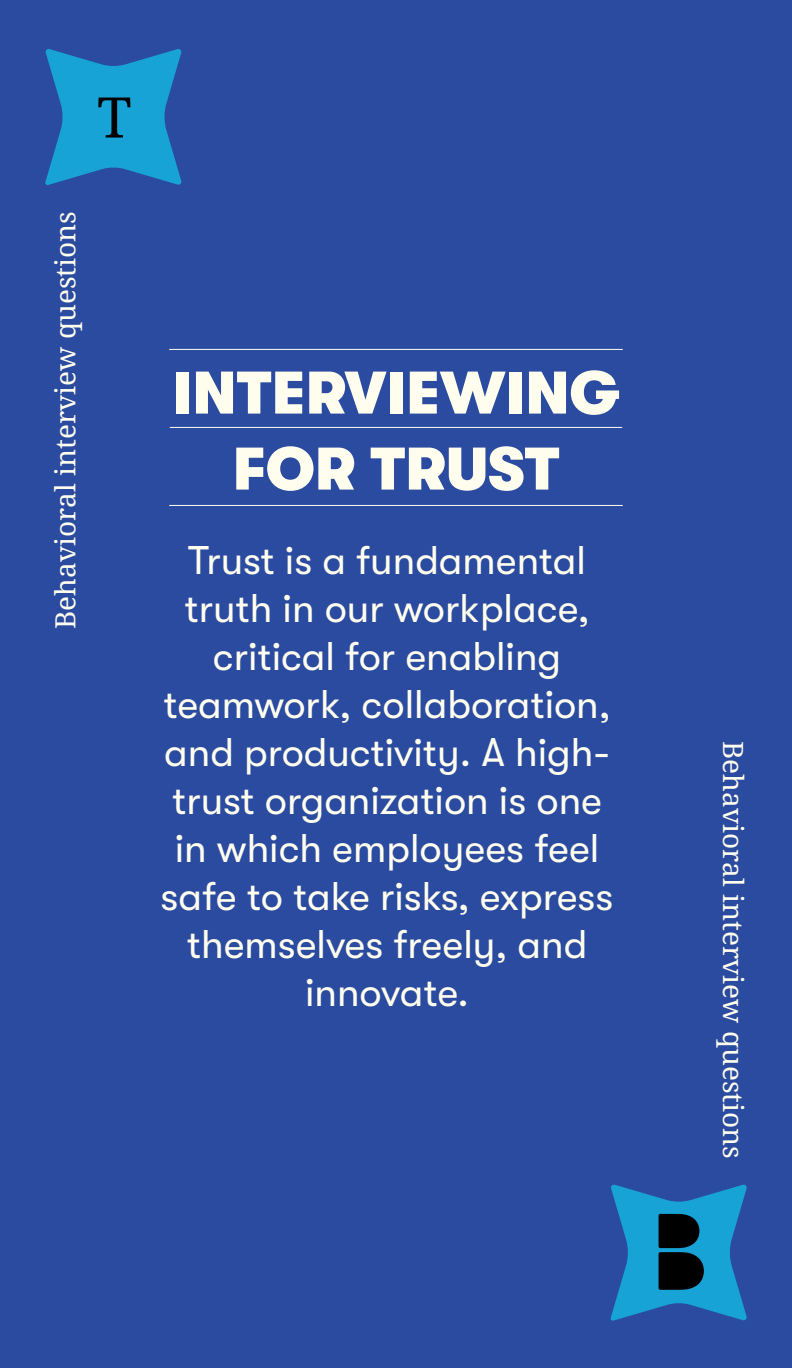
<style>
.page{position:relative;width:792px;height:1368px;background:#2a4b9f}
.page>*{position:absolute;margin:0;border:0;box-sizing:border-box;transform-origin:0 0}
.BIQ_Cover_Headline_White{font:900 60px "GT Walsheim";color:#fffdee}
.BIQ_Corner_Initials{font:56px "Noto Serif";color:#010101}
.BIQ_Cover_Body_White{font:40px/48px "GT Walsheim";color:#fffdee;text-align:center}
.Card_Identifiers_White{font:28px "Noto Serif";color:#fffdee}
</style>
<div class="page">
<svg style="left:45px;top:49px;width:137px;height:136px"></svg>
<svg style="left:610px;top:1184px;width:137px;height:137px"></svg>
<hr style="left:170px;top:427px;width:452px;height:1px;background:#fffdee">
<hr style="left:169px;top:349px;width:454px;height:1px;background:#fffdee">
<hr style="left:169px;top:505px;width:454px;height:1px;background:#fffdee">
<p class="BIQ_Corner_Initials" style="left:97px;top:79px;width:36px">T</p>
<p class="Card_Identifiers_White" style="left:46px;top:629px;width:419px;rotate:-90deg">Behavioral interview questions</p>
<p class="BIQ_Cover_Headline_White" style="left:172px;top:359px;width:449px">INTERVIEWING</p>
<p class="BIQ_Cover_Headline_White" style="left:233px;top:435px;width:328px">FOR TRUST</p>
<p class="BIQ_Cover_Body_White" style="left:161px;top:537px;width:454px">Trust is a fundamental truth in our workplace, critical for enabling teamwork, collaboration, and productivity. A high&shy;trust organization is one in which employees feel safe to take risks, express themselves freely, and innovate.</p>
<p class="Card_Identifiers_White" style="left:753px;top:741px;width:419px;rotate:90deg">Behavioral interview questions</p>
</div>
